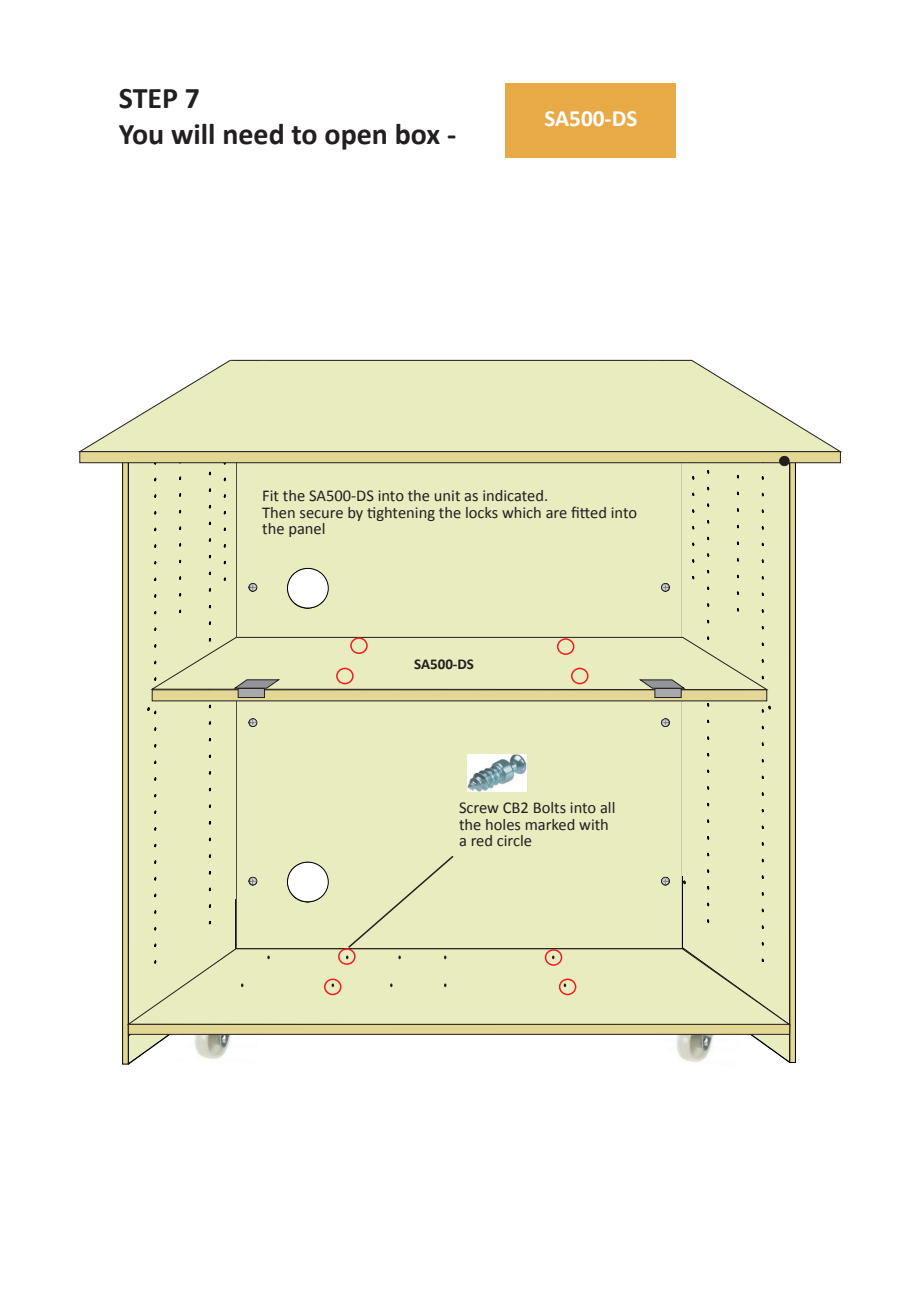
<style>
.page{position:relative;width:919px;height:1289px;background:#fff}
.page>*{position:absolute;margin:0;border:0;box-sizing:border-box;transform-origin:0 0}
.t1{font:700 30px/36px "Calibri";color:#231f20}
.t2{font:700 23.25px "Calibri";color:#fff}
.t3{font:16.5px/16.5px "Calibri";color:#231f20}
.t4{font:700 15px "Calibri";color:#231f20}
</style>
<div class="page">
<svg style="left:789px;top:1041px;width:6px;height:21px"></svg>
<svg style="left:122px;top:1041px;width:6px;height:23px"></svg>
<div style="left:506px;top:83px;width:170px;height:75px;background:#e8a947"></div>
<img style="left:676px;top:1041px;width:37px;height:21px">
<img style="left:194px;top:1041px;width:36px;height:18px">
<svg style="left:78px;top:423px;width:763px;height:29px"></svg>
<div style="left:80px;top:451px;width:760px;height:12px;background:#e3d794;border:1px solid #231f20"></div>
<svg style="left:122px;top:360px;width:673px;height:681px"></svg>
<h1 class="t1" style="left:119px;top:79px;width:339px">STEP 7<br>You will need to open box -</h1>
<h2 class="t2" style="left:544px;top:102px;width:94px">SA500-DS</h2>
<p class="t3" style="left:262px;top:487px;width:376px">Fit the SA500-DS into the unit as indicated.<br>Then secure by tightening the locks which are fitted into the panel</p>
<p class="t4" style="left:414px;top:653px;width:61px">SA500-DS</p>
<p class="t3" style="left:459px;top:799px;width:158px">Screw CB2 Bolts into all the holes marked with a red circle</p>
</div>
